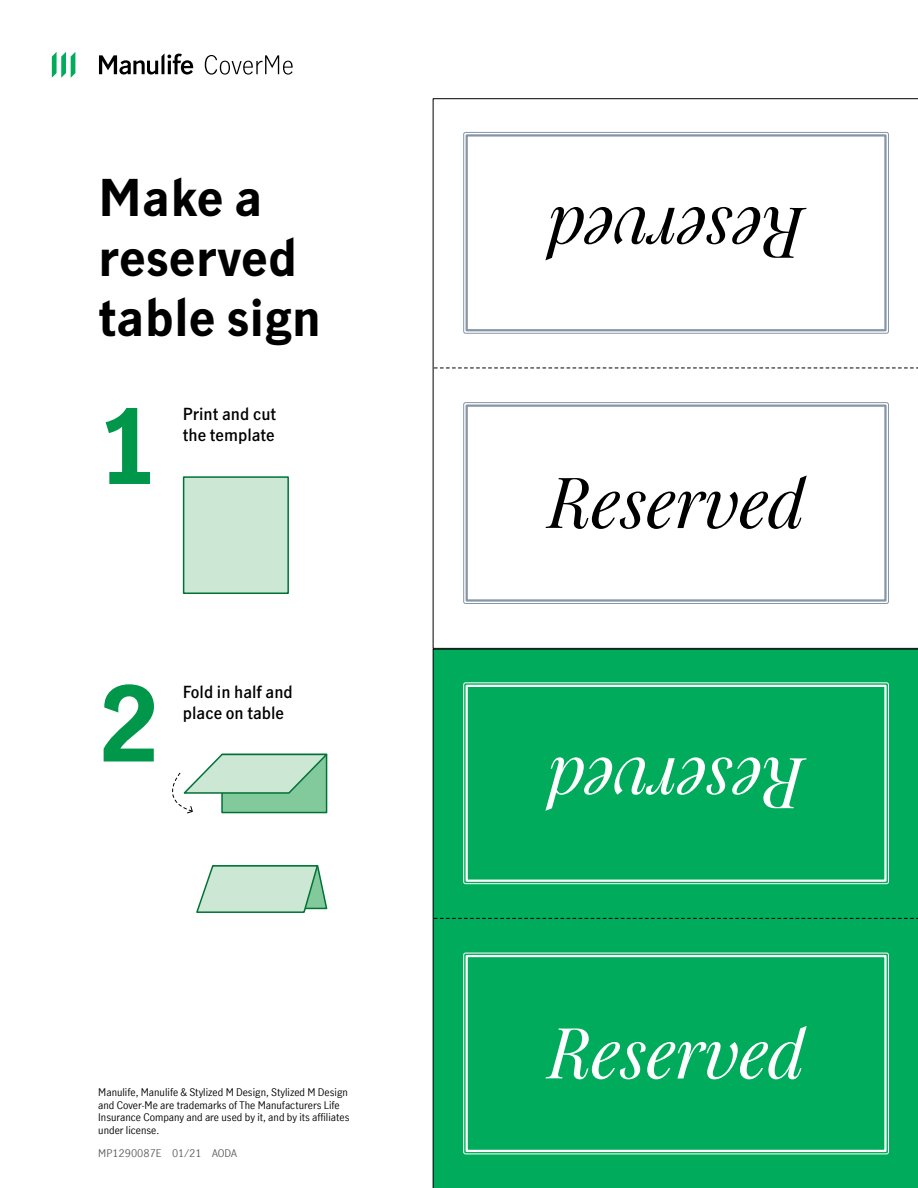
<style>
.page{position:relative;width:918px;height:1188px;background:#fff}
.page>*{position:absolute;margin:0;border:0;box-sizing:border-box;transform-origin:0 0}
.big_numbers{font:700 102.6px "Manulife JH Sans Optimized";color:#00974a}
.t1{font:italic 67.5px "Manulife JH Serif Optimized";color:#fff}
.t2{font:italic 67.5px "Manulife JH Serif Optimized";color:#000}
.Headline_2_-_34_41{font:700 49.5px/60px "Manulife JH Sans Test 4 2";color:#000}
.Headline_8_-_12_5_15{font:600 16.5px/21px "Manulife JH Sans Optimized";color:#000}
.Caption_-_7_8_5{font:10.5px/12.8px "Manulife JH Sans Test 4 2";color:#000}
.Job_code_date_-_7_10{font:10.5px "Manulife JH Sans Test 4 2";color:#58595b}
</style>
<div class="page">
<div style="left:433px;top:649px;width:485px;height:539px;background:#00ac5b"></div>
<svg style="left:433px;top:98px;width:485px;height:551px"></svg>
<svg style="left:434px;top:918px;width:484px;height:1px"></svg>
<svg style="left:434px;top:368px;width:484px;height:1px"></svg>
<div style="left:463px;top:953px;width:426px;height:201px;border:1px solid #fff;border-radius:2px"></div>
<div style="left:466px;top:955px;width:421px;height:197px;border:2px solid #fff"></div>
<div style="left:463px;top:402px;width:426px;height:202px;border:1px solid #8595a5;border-radius:2px"></div>
<div style="left:466px;top:405px;width:421px;height:197px;border:2px solid #8595a5"></div>
<div style="left:463px;top:682px;width:426px;height:202px;border:1px solid #fff;border-radius:2px"></div>
<div style="left:466px;top:685px;width:421px;height:197px;border:2px solid #fff"></div>
<div style="left:463px;top:132px;width:426px;height:202px;border:1px solid #8595a5;border-radius:2px"></div>
<div style="left:466px;top:134px;width:421px;height:197px;border:2px solid #8595a5"></div>
<div style="left:183px;top:476px;width:106px;height:118px;background:#cce7d3;border:2px solid #007236"></div>
<svg style="left:196px;top:865px;width:132px;height:48px;background:#baddc6"></svg>
<svg style="left:172px;top:753px;width:156px;height:61px"></svg>
<svg style="left:52px;top:52px;width:23px;height:26px"></svg>
<svg style="left:99px;top:53px;width:94px;height:22px"></svg>
<svg style="left:205px;top:55px;width:88px;height:20px"></svg>
<h1 class="Headline_2_-_34_41" style="left:98px;top:166px;width:166px">Make a</h1>
<h1 class="Headline_2_-_34_41" style="left:98px;top:226px;width:224px">reserved table sign</h1>
<h2 class="big_numbers" style="left:98px;top:376px;width:62px">1</h2>
<p class="Headline_8_-_12_5_15" style="left:183px;top:403px;width:95px">Print and cut the template</p>
<h2 class="big_numbers" style="left:98px;top:653px;width:62px">2</h2>
<p class="Headline_8_-_12_5_15" style="left:183px;top:680px;width:111px">Fold in half and place on table</p>
<p class="Caption_-_7_8_5" style="left:98px;top:1085px;width:253px">Manulife, Manulife &amp; Stylized M Design, Stylized M Design and Cover-Me are trademarks of The Manufacturers Life Insurance Company and are used by it, and by its affiliates under license.</p>
<p class="Job_code_date_-_7_10" style="left:98px;top:1146px;width:140px">MP1290087E 01/21 AODA</p>
<h2 class="t2" style="left:804px;top:283px;width:258px;rotate:-180deg">Reserved</h2>
<h2 class="t2" style="left:548px;top:453px;width:258px">Reserved</h2>
<h2 class="t1" style="left:804px;top:833px;width:258px;rotate:-180deg">Reserved</h2>
<h2 class="t1" style="left:548px;top:1004px;width:258px">Reserved</h2>
</div>
